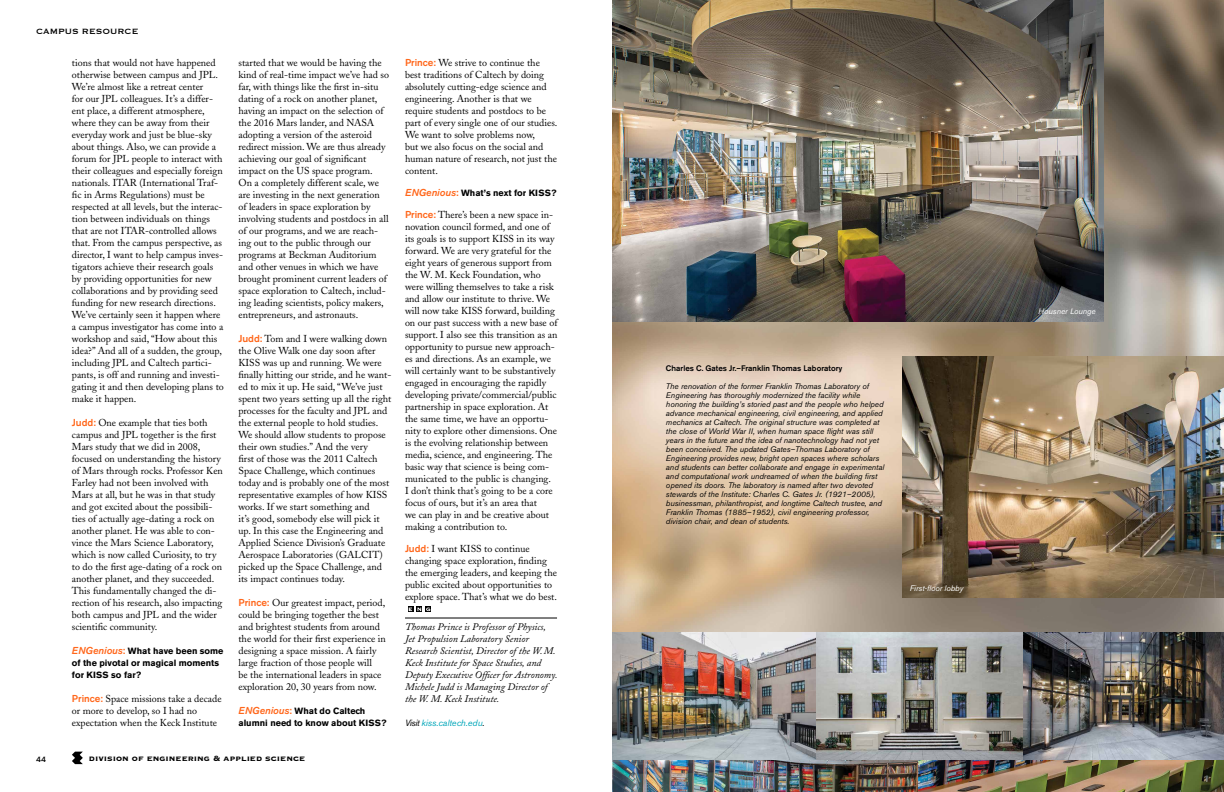
<style>
.page{position:relative;width:1224px;height:792px;background:#fff}
.page>*{position:absolute;margin:0;border:0;box-sizing:border-box;transform-origin:0 0}
.t1{font:10px/12px "Adobe Caslon";color:#000}
.t2{font:italic 10px/12px "Adobe Caslon";color:#000}
.t3{font:10px "Copperplate Thirty Three BC";color:#000}
.t4{font:10px "Copperplate Thirty One BC";color:#000}
.t5{font:10px "Copperplate Thirty BC";color:#000}
.t6{font:700 9px/12px "Akzidenz Grotesk BE";color:#000}
.t7{font:italic 9px "Akzidenz Grotesk BE";color:#00a6b9}
.t8{font:italic 8px/9px "Akzidenz Grotesk BE";color:#000}
.t9{font:500 8px "Akzidenz Grotesk BE";color:#000}
.t10{font:italic 8px "Akzidenz Grotesk BE";color:#fff}
.s1{font-family:"Akzidenz Grotesk BE";font-weight:500;color:#ff671b}
.s2{font-weight:500;font-style:italic;font-size:10px;color:#ff671b}
.s3{font-weight:500;font-size:10px;color:#ff671b}
.s4{color:#000}
</style>
<div class="page">
<svg style="left:72px;top:752px;width:11px;height:12px"></svg>
<img style="left:612px;top:0;width:612px;height:633px">
<img style="left:612px;top:760px;width:306px;height:32px">
<img style="left:918px;top:760px;width:306px;height:32px">
<img style="left:902px;top:356px;width:322px;height:242px">
<svg style="left:408px;top:606px;width:23px;height:6px"></svg>
<hr style="left:405px;top:618px;width:152px;height:1px;background:#000">
<img style="left:612px;top:0;width:492px;height:321px">
<img style="left:612px;top:633px;width:612px;height:127px">
<p class="t4" style="left:36px;top:27px;width:104px">CAMPUS RESOURCE</p>
<p class="t1" style="left:72px;top:57px;width:153px">tions that would not have happened otherwise between campus and JPL.<br>We’re almost like a retreat center<br>for our JPL colleagues. It’s a differ&shy;ent place, a different atmosphere, where they can be away from their everyday work and just be blue-sky about things. Also, we can provide a forum for JPL people to interact with their colleagues and especially foreign nationals. ITAR (International Traf&shy;fic in Arms Regulations) must be respected at all levels, but the interac&shy;tion between individuals on things that are not ITAR-controlled allows that. From the campus perspective, as director, I want to help campus inves&shy;tigators achieve their research goals by providing opportunities for new collaborations and by providing seed funding for new research directions.<br>We’ve certainly seen it happen where a campus investigator has come into a workshop and said, “How about this idea?” And all of a sudden, the group, including JPL and Caltech partici&shy;pants, is off and running and investi&shy;gating it and then developing plans to make it happen.</p>
<p class="t1" style="left:72px;top:417px;width:153px"><span class="s1">Judd:</span> One example that ties both campus and JPL together is the first Mars study that we did in 2008, focused on understanding the history of Mars through rocks. Professor Ken Farley had not been involved with Mars at all, but he was in that study and got excited about the possibili&shy;ties of actually age-dating a rock on another planet. He was able to con&shy;vince the Mars Science Laboratory, which is now called Curiosity, to try to do the first age-dating of a rock on another planet, and they succeeded.<br>This fundamentally changed the di&shy;rection of his research, also impacting both campus and JPL and the wider scientific community.</p>
<p class="t6" style="left:72px;top:645px;width:153px"><span class="s2">ENGenious</span><span class="s3">:</span> What have been some of the pivotal or magical moments for KISS so far?</p>
<p class="t1" style="left:72px;top:693px;width:151px"><span class="s1">Prince:</span> Space missions take a decade or more to develop, so I had no expectation when the Keck Institute</p>
<p class="t1" style="left:238px;top:57px;width:152px">started that we would be having the kind of real-time impact we’ve had so far, with things like the first in-situ dating of a rock on another planet, having an impact on the selection of the 2016 Mars lander, and NASA adopting a version of the asteroid redirect mission. We are thus already achieving our goal of significant impact on the US space program.<br>On a completely different scale, we are investing in the next generation of leaders in space exploration by involving students and postdocs in all of our programs, and we are reach&shy;ing out to the public through our programs at Beckman Auditorium and other venues in which we have brought prominent current leaders of space exploration to Caltech, includ&shy;ing leading scientists, policy makers, entrepreneurs, and astronauts.</p>
<p class="t1" style="left:238px;top:333px;width:155px"><span class="s1">Judd:</span> Tom and I were walking down the Olive Walk one day soon after KISS was up and running. We were finally hitting our stride, and he want&shy;ed to mix it up. He said, “We’ve just spent two years setting up all the right processes for the faculty and JPL and the external people to hold studies.<br>We should allow students to propose their own studies.” And the very<br>first of those was the 2011 Caltech Space Challenge, which continues today and is probably one of the most representative examples of how KISS works. If we start something and<br>it’s good, somebody else will pick it up. In this case the Engineering and Applied Science Division’s Graduate Aerospace Laboratories (GALCIT) picked up the Space Challenge, and its impact continues today.</p>
<p class="t1" style="left:238px;top:597px;width:149px"><span class="s1">Prince:</span> Our greatest impact, period, could be bringing together the best and brightest students from around the world for their first experience in designing a space mission. A fairly large fraction of those people will<br>be the international leaders in space exploration 20, 30 years from now.</p>
<p class="t6" style="left:238px;top:705px;width:150px"><span class="s2">ENGenious</span><span class="s3">:</span> What do Caltech alumni need to know about KISS?</p>
<p class="t5" style="left:36px;top:755px;width:11px">44</p>
<p class="t3" style="left:89px;top:753px;width:218px">division of engineering &amp; applied science</p>
<p class="t1" style="left:405px;top:57px;width:154px"><span class="s1">Prince:</span> We strive to continue the best traditions of Caltech by doing absolutely cutting-edge science and engineering. Another is that we require students and postdocs to be part of every single one of our studies.<br>We want to solve problems now,<br>but we also focus on the social and human nature of research, not just the content.</p>
<p class="t6" style="left:405px;top:187px;width:153px"><span class="s2">ENGenious</span><span class="s3">:</span> What’s next for KISS?</p>
<p class="t1" style="left:405px;top:209px;width:154px"><span class="s1">Prince:</span> There’s been a new space in&shy;novation council formed, and one of its goals is to support KISS in its way forward. We are very grateful for the eight years of generous support from the W. M. Keck Foundation, who were willing themselves to take a risk and allow our institute to thrive. We will now take KISS forward, building on our past success with a new base of support. I also see this transition as an opportunity to pursue new approach&shy;es and directions. As an example, we will certainly want to be substantively engaged in encouraging the rapidly developing private/commercial/public partnership in space exploration. At the same time, we have an opportu&shy;nity to explore other dimensions. One is the evolving relationship between media, science, and engineering. The basic way that science is being com&shy;municated to the public is changing.<br>I don’t think that’s going to be a core focus of ours, but it’s an area that<br>we can play in and be creative about making a contribution to.</p>
<p class="t1" style="left:405px;top:543px;width:154px"><span class="s1">Judd:</span> I want KISS to continue changing space exploration, finding the emerging leaders, and keeping the public excited about opportunities to explore space. That’s what we do best.</p>
<p class="t2" style="left:405px;top:621px;width:154px">Thomas Prince is Professor of Physics, Jet Propulsion Laboratory Senior Research Scientist, Director of the W. M.<br>Keck Institute for Space Studies, and Deputy Executive Officer for Astronomy.<br>Michele Judd is Managing Director of the W. M. Keck Institute.</p>
<p class="t7" style="left:405px;top:718px;width:81px"><span class="s4">Visit</span> kiss.caltech.edu<span class="s4">.</span></p>
<p class="t9" style="left:666px;top:364px;width:178px">Charles C. Gates Jr.–Franklin Thomas Laboratory</p>
<p class="t8" style="left:666px;top:382px;width:220px">The renovation of the former Franklin Thomas Laboratory of Engineering has thoroughly modernized the facility while honoring the building’s storied past and the people who helped advance mechanical engineering, civil engineering, and applied mechanics at Caltech. The original structure was completed at the close of World War II, when human space flight was still years in the future and the idea of nanotechnology had not yet been conceived. The updated Gates–Thomas Laboratory of Engineering provides new, bright open spaces where scholars and students can better collaborate and engage in experimental and computational work undreamed of when the building first opened its doors. The laboratory is named after two devoted stewards of the Institute: Charles C. Gates Jr. (1921–2005), businessman, philanthropist, and longtime Caltech trustee, and Franklin Thomas (1885–1952), civil engineering professor, division chair, and dean of students.</p>
<p class="t10" style="left:910px;top:583px;width:55px">First-floor lobby</p>
<p class="t10" style="left:1038px;top:306px;width:59px">Housner Lounge</p>
</div>
